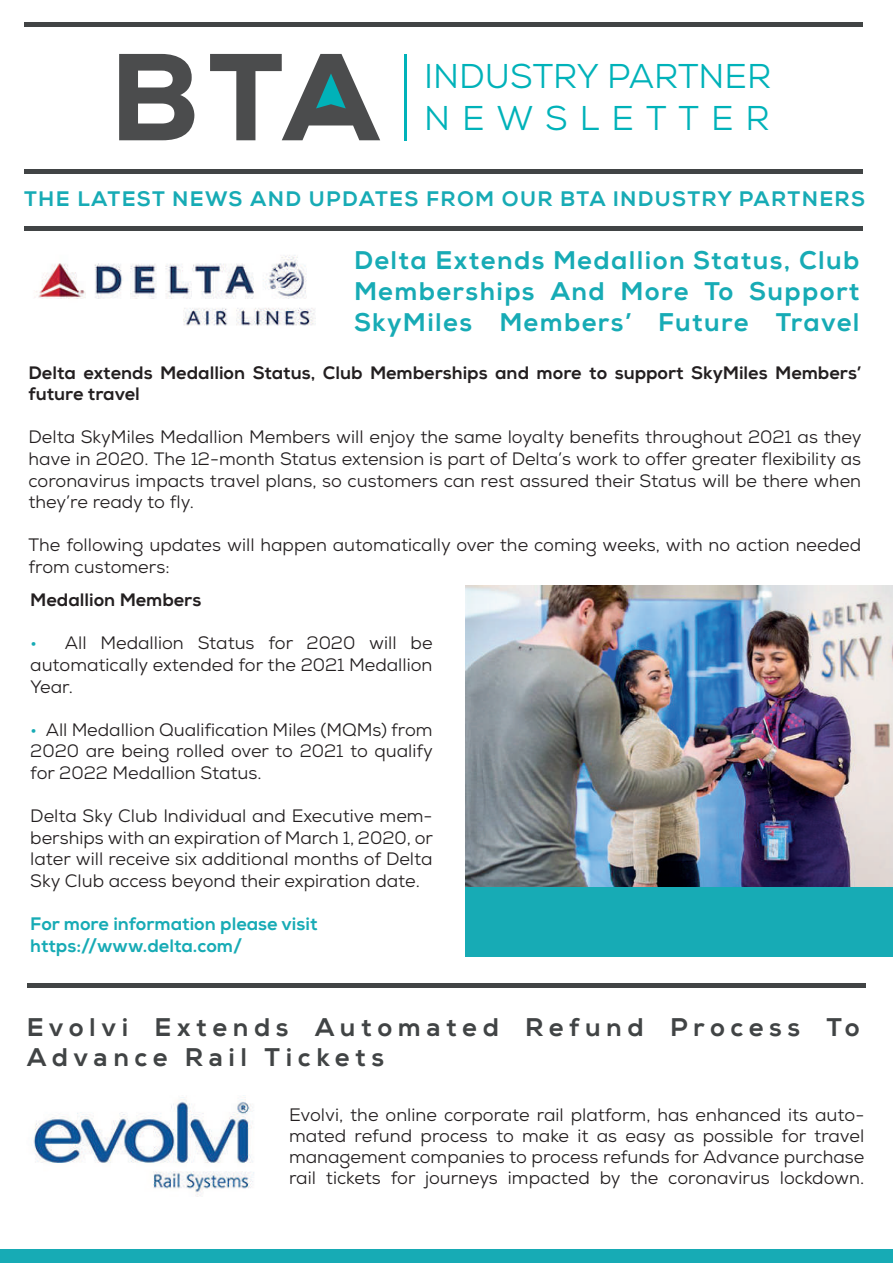
<style>
.page{position:relative;width:893px;height:1263px;background:#fff}
.page>*{position:absolute;margin:0;border:0;box-sizing:border-box;transform-origin:0 0}
.t1{font:34.35px/41.2px "Nexa";color:#00b2b9}
.t2{font:800 25.5px/30.6px "Nexa";letter-spacing:.055em;color:#17abb5;text-align:justify}
.t3{font:800 25.5px/30.6px "Nexa";letter-spacing:.22em;color:#414445}
.t4{font:800 21px "Nexa";letter-spacing:.06em;color:#17abb5}
.t5{font:18px/21.6px "Nexa";color:#231f20;text-align:justify}
.t6{font:800 18px/21.6px "Nexa";color:#231f20}
.t7{font:800 18px/21.6px "Nexa";color:#17abb5}
.s1{color:#17abb5}
</style>
<div class="page">
<hr style="left:404px;top:54px;width:3px;height:86px;background:#00b2b9">
<svg style="left:119px;top:54px;width:75px;height:86px"></svg>
<svg style="left:210px;top:54px;width:170px;height:86px"></svg>
<div style="left:24px;top:22px;width:838px;height:5px;background:#414445"></div>
<div style="left:24px;top:169px;width:838px;height:5px;background:#414445"></div>
<hr style="left:24px;top:226px;width:838px;height:4px;background:#414445">
<img style="left:34px;top:255px;width:282px;height:71px">
<img style="left:466px;top:586px;width:427px;height:301px">
<div style="left:466px;top:887px;width:427px;height:69px;background:#17abb5"></div>
<div style="left:0;top:1249px;width:893px;height:14px;background:#17abb5"></div>
<img style="left:33px;top:1095px;width:221px;height:102px">
<hr style="left:27px;top:983px;width:839px;height:4px;background:#414445">
<h1 class="t1" style="left:424px;top:56px;width:349px">INDUSTRY PARTNER<br>NEWSLETTER</h1>
<p class="t4" style="left:24px;top:186px;width:842px">THE LATEST NEWS AND UPDATES FROM OUR BTA INDUSTRY PARTNERS</p>
<h2 class="t2" style="left:354px;top:246px;width:507px">Delta Extends Medallion Status, Club Memberships And More To Support SkyMiles Members’ Future Travel</h2>
<p class="t6" style="left:28px;top:362px;width:834px">Delta extends Medallion Status, Club Memberships and more to support SkyMiles Members’ future travel</p>
<p class="t5" style="left:28px;top:426px;width:834px">Delta SkyMiles Medallion Members will enjoy the same loyalty benefits throughout 2021 as they have in 2020. The 12-month Status extension is part of Delta’s work to offer greater flexibility as coronavirus impacts travel plans, so customers can rest assured their Status will be there when they’re ready to fly.</p>
<p class="t5" style="left:28px;top:534px;width:834px">The following updates will happen automatically over the coming weeks, with no action needed from customers:</p>
<p class="t6" style="left:30px;top:589px;width:173px">Medallion Members</p>
<p class="t5" style="left:30px;top:632px;width:404px"><span class="s1">•</span> All Medallion Status for 2020 will be automatically extended for the 2021 Medallion Year.</p>
<p class="t5" style="left:30px;top:719px;width:404px"><span class="s1">•</span> All Medallion Qualification Miles (MQMs) from 2020 are being rolled over to 2021 to qualify for 2022 Medallion Status.</p>
<p class="t5" style="left:30px;top:805px;width:404px">Delta Sky Club Individual and Executive mem&shy;berships with an expiration of March 1, 2020, or later will receive six additional months of Delta Sky Club access beyond their expiration date.</p>
<p class="t7" style="left:30px;top:913px;width:289px">For more information please visit https://www.delta.com/</p>
<h2 class="t3" style="left:27px;top:1012px;width:835px">Evolvi Extends Automated Refund Process To<br>Advance Rail Tickets</h2>
<p class="t5" style="left:289px;top:1104px;width:577px;line-height:21px">Evolvi, the online corporate rail platform, has enhanced its auto&shy;mated refund process to make it as easy as possible for travel management companies to process refunds for Advance purchase rail tickets for journeys impacted by the coronavirus lockdown.</p>
</div>
